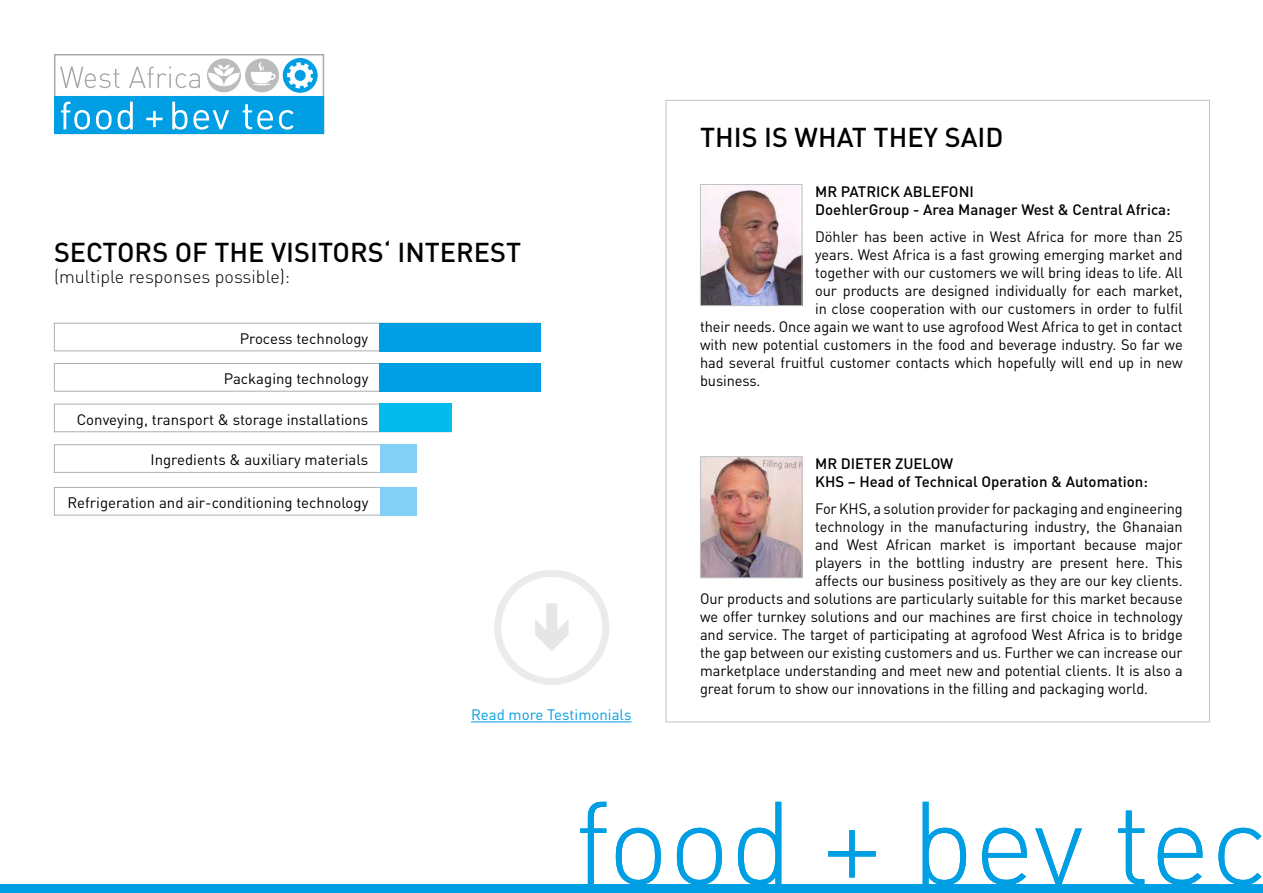
<style>
.page{position:relative;width:1263px;height:893px;background:#fff}
.page>*{position:absolute;margin:0;border:0;box-sizing:border-box;transform-origin:0 0}
.t1{font:300 116.1px "DIN";color:#009ee3}
.t2{font:500 27px "DIN";color:#000}
.t3{font:300 18px "DIN";color:#000}
.t4{font:15px "DIN";letter-spacing:-.005em;color:#000}
.t5{font:500 15px/18px "DIN";color:#000}
.t6{font:15px "DIN";color:#009ee3}
</style>
<div class="page">
<div style="left:0;top:884px;width:1263px;height:9px;background:#009ee3"></div>
<div style="left:54px;top:54px;width:270px;height:80px;border:1px solid #a7a7a8"></div>
<div style="left:283px;top:59px;width:34px;height:33px;background:#009ee3;border-radius:50%"></div>
<div style="left:283px;top:58px;width:34px;height:34px;border:1px solid #009ee3;border-radius:50%"></div>
<svg style="left:287px;top:62px;width:26px;height:27px"></svg>
<div style="left:245px;top:58px;width:34px;height:34px;background:#bbbcbd;border-radius:50%"></div>
<svg style="left:251px;top:62px;width:25px;height:23px"></svg>
<div style="left:207px;top:58px;width:34px;height:34px;background:#bbbcbd;border-radius:50%"></div>
<svg style="left:208px;top:65px;width:32px;height:21px"></svg>
<div style="left:54px;top:96px;width:270px;height:38px;background:#009ee3"></div>
<svg style="left:61px;top:102px;width:29px;height:28px"></svg>
<svg style="left:96px;top:110px;width:16px;height:20px"></svg>
<svg style="left:118px;top:102px;width:15px;height:28px"></svg>
<svg style="left:146px;top:111px;width:17px;height:16px"></svg>
<svg style="left:172px;top:102px;width:15px;height:28px"></svg>
<svg style="left:193px;top:110px;width:36px;height:20px"></svg>
<svg style="left:243px;top:104px;width:30px;height:26px"></svg>
<svg style="left:279px;top:110px;width:15px;height:20px"></svg>
<svg style="left:60px;top:67px;width:60px;height:21px"></svg>
<svg style="left:129px;top:67px;width:71px;height:21px"></svg>
<div style="left:54px;top:363px;width:485px;height:29px;border:1px solid #afafb0"></div>
<div style="left:54px;top:323px;width:487px;height:28px;background:#fff;border:1px solid #afafb0"></div>
<div style="left:54px;top:444px;width:362px;height:29px;background:#fff;border:1px solid #afafb0"></div>
<div style="left:54px;top:404px;width:398px;height:28px;border:1px solid #afafb0"></div>
<div style="left:54px;top:487px;width:362px;height:28px;border:1px solid #afafb0"></div>
<div style="left:379px;top:323px;width:162px;height:28px;background:#009ee3"></div>
<div style="left:379px;top:363px;width:162px;height:28px;background:#009ee3"></div>
<div style="left:379px;top:444px;width:37px;height:29px;background:#82d0f5"></div>
<div style="left:379px;top:404px;width:73px;height:28px;background:#04bbee"></div>
<div style="left:379px;top:487px;width:37px;height:28px;background:#82d0f5"></div>
<img style="left:702px;top:186px;width:98px;height:118px">
<div style="left:700px;top:184px;width:102px;height:122px;border:1px solid #bfc4c6"></div>
<img style="left:702px;top:458px;width:98px;height:118px">
<div style="left:700px;top:456px;width:102px;height:122px;border:1px solid #bfc4c6"></div>
<hr style="left:471px;top:721px;width:160px;height:1px;background:#009ee3">
<div style="left:494px;top:570px;width:115px;height:115px;border:7px solid #ebebeb;border-radius:50%"></div>
<svg style="left:535px;top:603px;width:33px;height:48px"></svg>
<h2 class="t2" style="left:54px;top:234px;width:469px">SECTORS OF THE VISITORS‘ INTEREST</h2>
<p class="t3" style="left:54px;top:266px;width:238px">(multiple responses possible):</p>
<p class="t4" style="left:240px;top:329px;width:130px">Process technology</p>
<p class="t4" style="left:224px;top:369px;width:146px">Packaging technology</p>
<p class="t4" style="left:77px;top:410px;width:293px">Conveying, transport &amp; storage installations</p>
<p class="t4" style="left:150px;top:450px;width:219px">Ingredients &amp; auxiliary materials</p>
<p class="t4" style="left:67px;top:493px;width:302px">Refrigeration and air-conditioning technology</p>
<p class="t6" style="left:471px;top:705px;width:162px">Read more Testimonials</p>
<h2 class="t2" style="left:700px;top:120px;width:305px">THIS IS WHAT THEY SAID</h2>
<p class="t5" style="left:815px;top:182px;width:357px">MR PATRICK ABLEFONI<br>DoehlerGroup - Area Manager West &amp; Central Africa:</p>
<p class="t4" style="left:815px;top:227px;width:369px">Döhler has been active in West Africa for more than 25</p>
<p class="t4" style="left:815px;top:245px;width:369px">years. West Africa is a fast growing emerging market and</p>
<p class="t4" style="left:815px;top:263px;width:369px">together with our customers we will bring ideas to life. All</p>
<p class="t4" style="left:815px;top:281px;width:369px">our products are designed individually for each market,</p>
<p class="t4" style="left:815px;top:299px;width:369px">in close cooperation with our customers in order to fulfil</p>
<p class="t4" style="left:700px;top:317px;width:484px">their needs. Once again we want to use agrofood West Africa to get in contact</p>
<p class="t4" style="left:700px;top:335px;width:484px">with new potential customers in the food and beverage industry. So far we</p>
<p class="t4" style="left:700px;top:353px;width:484px">had several fruitful customer contacts which hopefully will end up in new</p>
<p class="t4" style="left:700px;top:371px;width:62px">business.</p>
<p class="t5" style="left:815px;top:454px;width:334px">MR DIETER ZUELOW<br>KHS – Head of Technical Operation &amp; Automation:</p>
<p class="t4" style="left:815px;top:499px;width:369px">For KHS, a solution provider for packaging and engineering</p>
<p class="t4" style="left:815px;top:517px;width:369px">technology in the manufacturing industry, the Ghanaian</p>
<p class="t4" style="left:815px;top:535px;width:369px">and West African market is important because major</p>
<p class="t4" style="left:815px;top:553px;width:369px">players in the bottling industry are present here. This</p>
<p class="t4" style="left:815px;top:571px;width:369px">affects our business positively as they are our key clients.</p>
<p class="t4" style="left:700px;top:589px;width:484px">Our products and solutions are particularly suitable for this market because</p>
<p class="t4" style="left:700px;top:607px;width:484px">we offer turnkey solutions and our machines are first choice in technology</p>
<p class="t4" style="left:700px;top:625px;width:484px">and service. The target of participating at agrofood West Africa is to bridge</p>
<p class="t4" style="left:700px;top:643px;width:484px">the gap between our existing customers and us. Further we can increase our</p>
<p class="t4" style="left:700px;top:661px;width:484px">marketplace understanding and meet new and potential clients. It is also a</p>
<p class="t4" style="left:700px;top:679px;width:450px">great forum to show our innovations in the filling and packaging world.</p>
<h1 class="t1" style="left:575px;top:771px;width:694px">food + bev tec</h1>
</div>
